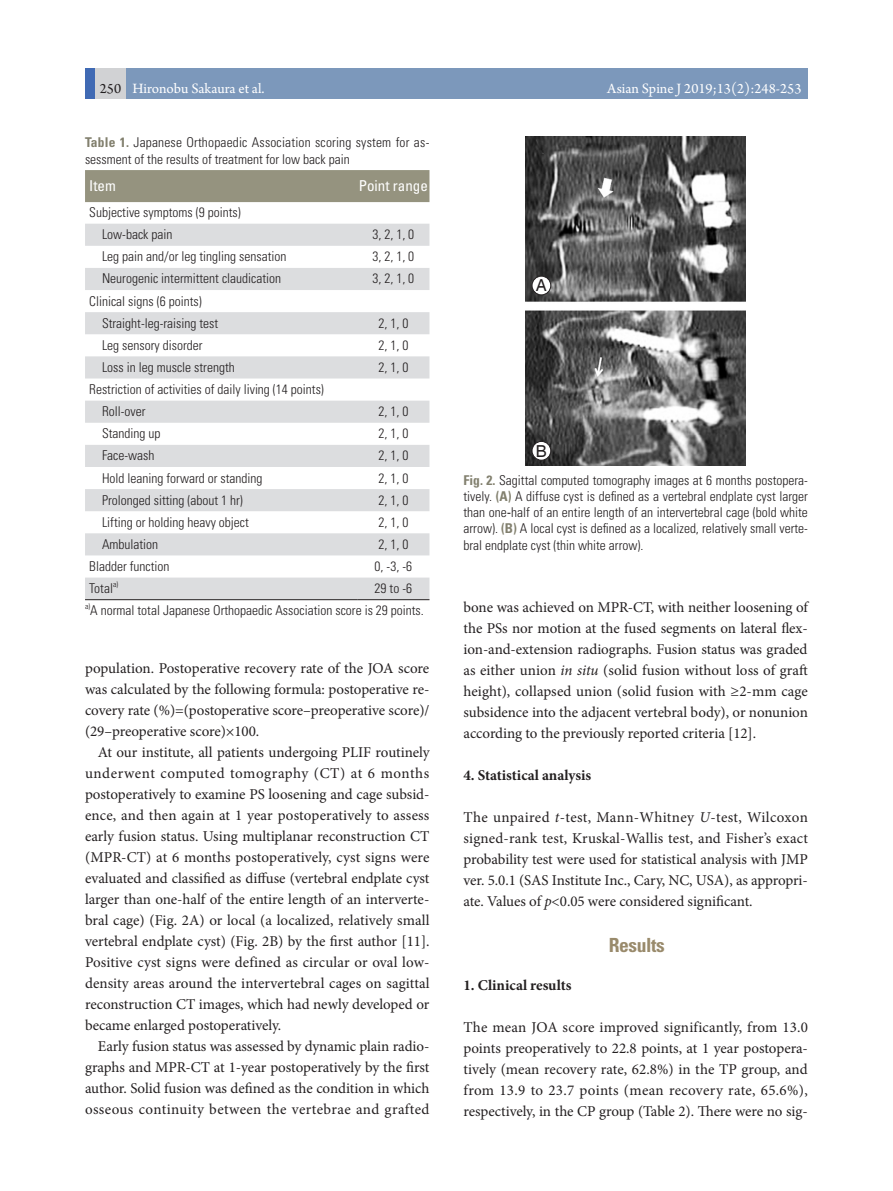
<style>
.page{position:relative;width:893px;height:1191px;background:#fff}
.page>*{position:absolute;margin:0;border:0;box-sizing:border-box;transform-origin:0 0}
.본문_대제목{font:700 condensed 19.5px "Univers LT Std";letter-spacing:-.02em;color:#998a6b}
.t1{font:16.5px "Helvetica";color:#231f20}
.본문_내용{font:15px/21px "Minion Pro";color:#231f20;text-align:justify}
.본문_내용_첫문단{font:15px/21px "Minion Pro";letter-spacing:-.005em;color:#231f20;text-align:justify}
.t2{font:15px "Arno Pro";color:#fff}
.본문_중제목{font:700 15px "Minion Pro";letter-spacing:-.005em;color:#231f20}
.표_머리행{font:condensed 15px "Univers LT Std";color:#fff}
.표_그림설명{font:300 condensed 13.5px/16.2px "Univers LT Std";color:#231f20}
.표_왼쪽행{font:300 condensed 13.5px "Univers LT Std";color:#231f20}
.표_본문{font:300 condensed 13.5px "Univers LT Std";color:#231f20}
.표_왼쪽행-2{font:300 condensed 7.8px "Univers LT Std";color:#231f20}
.표_그림설명-2{font:300 condensed 7.8px "Univers LT Std";color:#231f20}
.s1{color:#231f20}
.s2{font-weight:700;color:#82806e}
.s3{font-weight:400}
.s4{font-style:italic}
</style>
<div class="page">
<div style="left:85px;top:68px;width:58px;height:31px;background:#d1d2d4"></div>
<div style="left:126px;top:68px;width:682px;height:31px;background:#7c98bb"></div>
<div style="left:85px;top:68px;width:10px;height:31px;background:#406ab4"></div>
<div style="left:85px;top:170px;width:344px;height:32px;background:#95937f"></div>
<svg style="left:85px;top:224px;width:344px;height:375px;fill:#dddee0"></svg>
<hr style="left:85px;top:599px;width:272px;height:1px;background:#231f20">
<hr style="left:357px;top:599px;width:72px;height:1px;background:#231f20">
<img style="left:525px;top:136px;width:221px;height:330px">
<div style="left:532px;top:276px;width:19px;height:19px;background:#fff;border-radius:50%"></div>
<div style="left:532px;top:276px;width:19px;height:19px;border:1px solid #231f20;border-radius:50%"></div>
<div style="left:532px;top:441px;width:19px;height:19px;background:#fff;border-radius:50%"></div>
<div style="left:532px;top:441px;width:19px;height:19px;border:1px solid #231f20;border-radius:50%"></div>
<p class="t2" style="left:100px;top:80px;width:166px"><span class="s1">250</span> Hironobu Sakaura et al.</p>
<p class="t2" style="left:607px;top:80px;width:196px">Asian Spine J 2019;13(2):248-253</p>
<p class="표_그림설명" style="left:85px;top:134px;width:346px"><span class="s2">Table 1.</span> Japanese Orthopaedic Association scoring system for as&shy;sessment of the results of treatment for low back pain</p>
<p class="표_머리행" style="left:89px;top:176px;width:28px">Item</p>
<p class="표_머리행" style="left:359px;top:176px;width:71px">Point range</p>
<p class="표_왼쪽행" style="left:89px;top:204px;width:153px">Subjective symptoms (9 points)</p>
<p class="표_왼쪽행" style="left:102px;top:226px;width:72px">Low-back pain</p>
<p class="표_본문" style="left:372px;top:226px;width:43px">3, 2, 1, 0</p>
<p class="표_왼쪽행" style="left:102px;top:248px;width:186px">Leg pain and/or leg tingling sensation</p>
<p class="표_본문" style="left:372px;top:248px;width:43px">3, 2, 1, 0</p>
<p class="표_왼쪽행" style="left:102px;top:270px;width:181px">Neurogenic intermittent claudication</p>
<p class="표_본문" style="left:372px;top:270px;width:43px">3, 2, 1, 0</p>
<p class="표_왼쪽행" style="left:89px;top:293px;width:114px">Clinical signs (6 points)</p>
<p class="표_왼쪽행" style="left:102px;top:315px;width:118px">Straight-leg-raising test</p>
<p class="표_본문" style="left:378px;top:315px;width:31px">2, 1, 0</p>
<p class="표_왼쪽행" style="left:102px;top:337px;width:102px">Leg sensory disorder</p>
<p class="표_본문" style="left:378px;top:337px;width:31px">2, 1, 0</p>
<p class="표_왼쪽행" style="left:102px;top:359px;width:134px">Loss in leg muscle strength</p>
<p class="표_본문" style="left:378px;top:359px;width:31px">2, 1, 0</p>
<p class="표_왼쪽행" style="left:89px;top:381px;width:236px">Restriction of activities of daily living (14 points)</p>
<p class="표_왼쪽행" style="left:102px;top:403px;width:45px">Roll-over</p>
<p class="표_본문" style="left:378px;top:403px;width:31px">2, 1, 0</p>
<p class="표_왼쪽행" style="left:102px;top:425px;width:60px">Standing up</p>
<p class="표_본문" style="left:378px;top:425px;width:31px">2, 1, 0</p>
<p class="표_왼쪽행" style="left:102px;top:447px;width:54px">Face-wash</p>
<p class="표_본문" style="left:378px;top:447px;width:31px">2, 1, 0</p>
<p class="표_왼쪽행" style="left:102px;top:469px;width:162px">Hold leaning forward or standing</p>
<p class="표_본문" style="left:378px;top:469px;width:31px">2, 1, 0</p>
<p class="표_왼쪽행" style="left:102px;top:492px;width:142px">Prolonged sitting (about 1 hr)</p>
<p class="표_본문" style="left:378px;top:492px;width:31px">2, 1, 0</p>
<p class="표_왼쪽행" style="left:102px;top:514px;width:148px">Lifting or holding heavy object</p>
<p class="표_본문" style="left:378px;top:514px;width:31px">2, 1, 0</p>
<p class="표_왼쪽행" style="left:102px;top:536px;width:58px">Ambulation</p>
<p class="표_본문" style="left:378px;top:536px;width:31px">2, 1, 0</p>
<p class="표_왼쪽행" style="left:89px;top:558px;width:82px">Bladder function</p>
<p class="표_본문" style="left:375px;top:558px;width:39px">0, -3, -6</p>
<p class="표_왼쪽행" style="left:89px;top:580px;width:25px">Total</p>
<p class="표_왼쪽행-2" style="left:113px;top:579px;width:7px">a)</p>
<p class="표_본문" style="left:375px;top:580px;width:39px">29 to -6</p>
<p class="표_그림설명-2" style="left:85px;top:601px;width:7px">a)</p>
<p class="표_그림설명" style="left:90px;top:602px;width:335px">A normal total Japanese Orthopaedic Association score is 29 points.</p>
<p class="본문_내용_첫문단" style="left:85px;top:657px;width:346px">population. Postoperative recovery rate of the JOA score was calculated by the following formula: postoperative re&shy;covery rate (%)=(postoperative score–preoperative score)/ (29–preoperative score)×100.</p>
<p class="본문_내용" style="left:85px;top:741px;width:346px;text-indent:13px">At our institute, all patients undergoing PLIF routinely underwent computed tomography (CT) at 6 months postoperatively to examine PS loosening and cage subsid&shy;ence, and then again at 1 year postoperatively to assess early fusion status. Using multiplanar reconstruction CT (MPR-CT) at 6 months postoperatively, cyst signs were evaluated and classified as diffuse (vertebral endplate cyst larger than one-half of the entire length of an interverte&shy;bral cage) (Fig. 2A) or local (a localized, relatively small vertebral endplate cyst) (Fig. 2B) by the first author [11].<br>Positive cyst signs were defined as circular or oval low&shy;density areas around the intervertebral cages on sagittal reconstruction CT images, which had newly developed or became enlarged postoperatively.</p>
<p class="본문_내용" style="left:85px;top:1035px;width:346px;text-indent:13px">Early fusion status was assessed by dynamic plain radio&shy;graphs and MPR-CT at 1-year postoperatively by the first author. Solid fusion was defined as the condition in which osseous continuity between the vertebrae and grafted</p>
<p class="t1" style="left:536px;top:276px;width:13px">A</p>
<p class="t1" style="left:536px;top:441px;width:13px">B</p>
<p class="표_그림설명" style="left:463px;top:472px;width:346px;text-align:justify"><span class="s2">Fig. 2.</span> Sagittal computed tomography images at 6 months postopera&shy;tively. <span class="s2">(A)</span> A diffuse cyst is defined as a vertebral endplate cyst larger than one<span class="s3">-</span>half of an entire length of an intervertebral cage (bold white arrow). <span class="s2">(B)</span> A local cyst is defined as a localized, relatively small verte&shy;bral endplate cyst (thin white arrow).</p>
<p class="본문_내용" style="left:463px;top:597px;width:346px">bone was achieved on MPR-CT, with neither loosening of the PSs nor motion at the fused segments on lateral flex&shy;ion-and-extension radiographs. Fusion status was graded as either union <span class="s4">in situ</span> (solid fusion without loss of graft height), collapsed union (solid fusion with ≥2-mm cage subsidence into the adjacent vertebral body), or nonunion according to the previously reported criteria [12].</p>
<p class="본문_중제목" style="left:463px;top:765px;width:129px">4. Statistical analysis</p>
<p class="본문_내용_첫문단" style="left:463px;top:807px;width:346px">The unpaired <span class="s4">t</span>-test, Mann-Whitney <span class="s4">U</span>-test, Wilcoxon signed-rank test, Kruskal-Wallis test, and Fisher’s exact probability test were used for statistical analysis with JMP ver. 5.0.1 (SAS Institute Inc., Cary, NC, USA), as appropri&shy;ate. Values of <span class="s4">p</span>&lt;0.05 were considered significant.</p>
<p class="본문_대제목" style="left:609px;top:933px;width:58px">Results</p>
<p class="본문_중제목" style="left:463px;top:975px;width:110px">1. Clinical results</p>
<p class="본문_내용_첫문단" style="left:463px;top:1017px;width:346px">The mean JOA score improved significantly, from 13.0 points preoperatively to 22.8 points, at 1 year postopera&shy;tively (mean recovery rate, 62.8%) in the TP group, and from 13.9 to 23.7 points (mean recovery rate, 65.6%), respectively, in the CP group (Table 2). There were no sig-</p>
</div>
